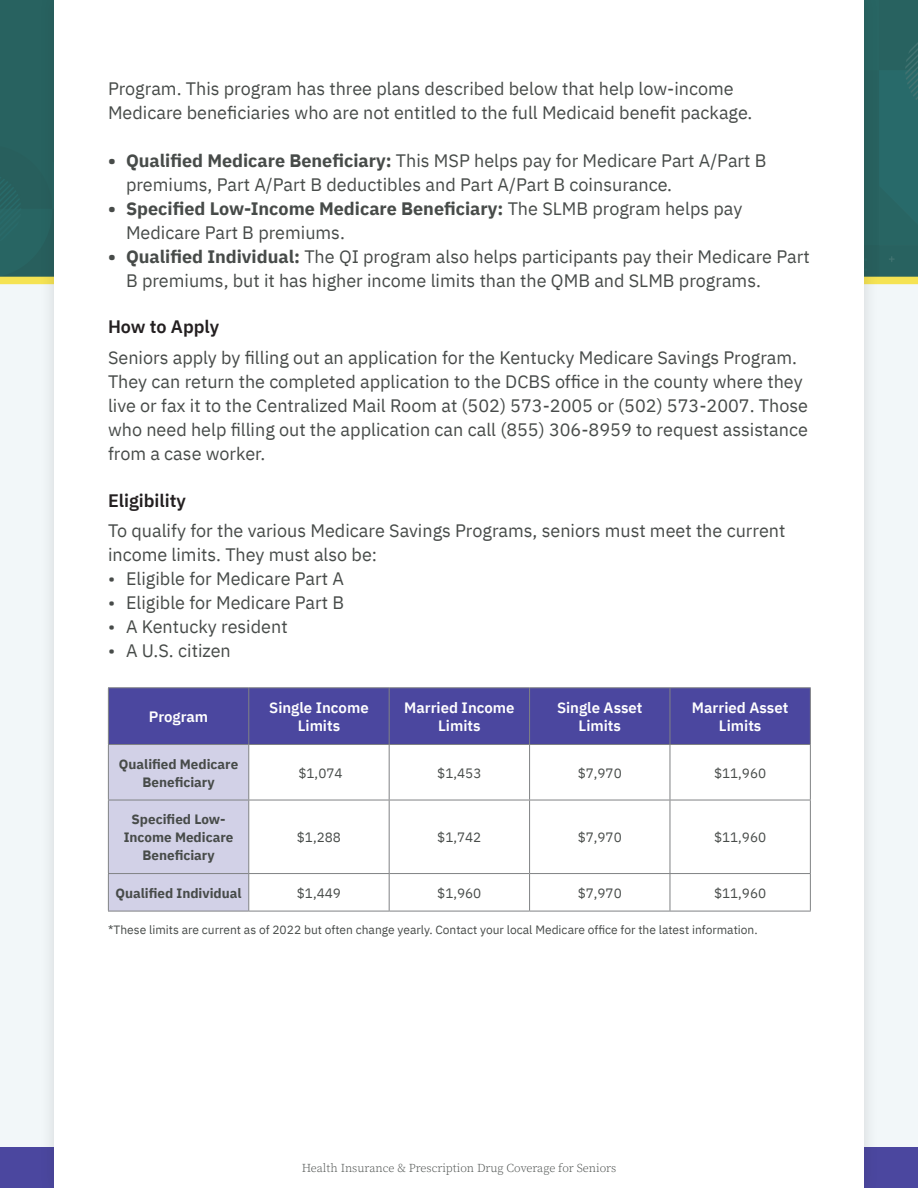
<style>
.page{position:relative;width:918px;height:1188px;background:#f2f7f9}
.page>*{position:absolute;margin:0;border:0;box-sizing:border-box;transform-origin:0 0}
.t1{font:18px/24px "IBM Plex Sans";color:#474b49}
.t2{font:600 18px "IBM Plex Sans";color:#231f20}
.t3{font:600 15px/18px "IBM Plex Sans";color:#fff;text-align:center}
.t4{font:700 13.5px/18px "IBM Plex Sans";color:#474b49;text-align:center}
.t5{font:13.5px "IBM Plex Sans";color:#474b49}
.t6{font:12px "IBM Plex Sans";color:#474b49}
.t7{font:300 12px "Source Serif Pro";color:#474b49}
.s1{font-weight:700}
</style>
<div class="page">
<div style="left:0;top:0;width:918px;height:280px;background:#2d6361"></div>
<div style="left:0;top:277px;width:918px;height:7px;background:#f5e353"></div>
<div style="left:0;top:1148px;width:918px;height:40px;background:#4b479f"></div>
<div style="left:39px;top:0;width:841px;height:1188px;background:#231f20;opacity:.15"></div>
<div style="left:54px;top:0;width:810px;height:1188px;background:#fff"></div>
<svg style="left:109px;top:688px;width:701px;height:223px"></svg>
<hr style="left:248px;top:688px;width:1px;height:56px;background:#808284">
<hr style="left:389px;top:688px;width:1px;height:56px;background:#808284">
<hr style="left:529px;top:688px;width:1px;height:56px;background:#808284">
<hr style="left:670px;top:688px;width:1px;height:56px;background:#808284">
<hr style="left:389px;top:745px;width:1px;height:55px;background:#808284">
<hr style="left:529px;top:745px;width:1px;height:55px;background:#808284">
<hr style="left:670px;top:745px;width:1px;height:55px;background:#808284">
<hr style="left:108px;top:800px;width:141px;height:1px;background:#808284">
<hr style="left:249px;top:800px;width:140px;height:1px;background:#808284">
<hr style="left:389px;top:800px;width:141px;height:1px;background:#808284">
<hr style="left:389px;top:800px;width:1px;height:73px;background:#808284">
<hr style="left:530px;top:800px;width:140px;height:1px;background:#808284">
<hr style="left:529px;top:800px;width:1px;height:73px;background:#808284">
<hr style="left:670px;top:800px;width:141px;height:1px;background:#808284">
<hr style="left:670px;top:800px;width:1px;height:73px;background:#808284">
<hr style="left:108px;top:873px;width:141px;height:1px;background:#808284">
<hr style="left:249px;top:873px;width:140px;height:1px;background:#808284">
<hr style="left:389px;top:873px;width:141px;height:1px;background:#808284">
<hr style="left:389px;top:874px;width:1px;height:37px;background:#808284">
<hr style="left:530px;top:873px;width:140px;height:1px;background:#808284">
<hr style="left:529px;top:874px;width:1px;height:37px;background:#808284">
<hr style="left:670px;top:873px;width:141px;height:1px;background:#808284">
<hr style="left:670px;top:874px;width:1px;height:37px;background:#808284">
<hr style="left:810px;top:745px;width:1px;height:55px;background:#808284">
<hr style="left:810px;top:800px;width:1px;height:73px;background:#808284">
<hr style="left:810px;top:874px;width:1px;height:37px;background:#808284">
<hr style="left:249px;top:911px;width:140px;height:1px;background:#808284">
<hr style="left:389px;top:911px;width:141px;height:1px;background:#808284">
<hr style="left:530px;top:911px;width:140px;height:1px;background:#808284">
<hr style="left:670px;top:911px;width:141px;height:1px;background:#808284">
<hr style="left:108px;top:687px;width:141px;height:1px;background:#808284">
<hr style="left:108px;top:688px;width:1px;height:56px;background:#808284">
<hr style="left:249px;top:687px;width:140px;height:1px;background:#808284">
<hr style="left:389px;top:687px;width:141px;height:1px;background:#808284">
<hr style="left:530px;top:687px;width:140px;height:1px;background:#808284">
<hr style="left:670px;top:687px;width:141px;height:1px;background:#808284">
<hr style="left:810px;top:688px;width:1px;height:56px;background:#808284">
<hr style="left:249px;top:744px;width:140px;height:1px;background:#808284">
<hr style="left:389px;top:744px;width:141px;height:1px;background:#808284">
<hr style="left:530px;top:744px;width:140px;height:1px;background:#808284">
<hr style="left:670px;top:744px;width:141px;height:1px;background:#808284">
<hr style="left:108px;top:744px;width:141px;height:1px;background:#808284">
<hr style="left:108px;top:745px;width:1px;height:55px;background:#808284">
<hr style="left:248px;top:745px;width:1px;height:55px;background:#808284">
<hr style="left:108px;top:800px;width:1px;height:73px;background:#808284">
<hr style="left:248px;top:800px;width:1px;height:73px;background:#808284">
<hr style="left:108px;top:874px;width:1px;height:37px;background:#808284">
<hr style="left:248px;top:874px;width:1px;height:37px;background:#808284">
<hr style="left:108px;top:911px;width:141px;height:1px;background:#808284">
<p class="t1" style="left:108px;top:75px;width:646px">Program. This program has three plans described below that help low-income<br>Medicare beneficiaries who are not entitled to the full Medicaid benefit package.</p>
<p class="t1" style="left:126px;top:147px;width:642px;text-indent:-18px"><span class="s1">• Qualified Medicare Beneficiary:</span> This MSP helps pay for Medicare Part A/Part B premiums, Part A/Part B deductibles and Part A/Part B coinsurance.</p>
<p class="t1" style="left:126px;top:195px;width:618px;text-indent:-18px"><span class="s1">• Specified Low-Income Medicare Beneficiary:</span> The SLMB program helps pay<br>Medicare Part B premiums.</p>
<p class="t1" style="left:126px;top:243px;width:685px;text-indent:-18px"><span class="s1">• Qualified Individual:</span> The QI program also helps participants pay their Medicare Part<br>B premiums, but it has higher income limits than the QMB and SLMB programs.</p>
<p class="t2" style="left:108px;top:313px;width:113px">How to Apply</p>
<p class="t1" style="left:108px;top:344px;width:702px">Seniors apply by filling out an application for the Kentucky Medicare Savings Program.<br>They can return the completed application to the DCBS office in the county where they live or fax it to the Centralized Mail Room at (502) 573-2005 or (502) 573-2007. Those who need help filling out the application can call (855) 306-8959 to request assistance from a case worker.</p>
<p class="t2" style="left:108px;top:486px;width:80px">Eligibility</p>
<p class="t1" style="left:108px;top:517px;width:679px">To qualify for the various Medicare Savings Programs, seniors must meet the current income limits. They must also be:</p>
<p class="t1" style="left:108px;top:565px;width:237px">• Eligible for Medicare Part A</p>
<p class="t1" style="left:108px;top:589px;width:238px">• Eligible for Medicare Part B</p>
<p class="t1" style="left:108px;top:613px;width:181px">• A Kentucky resident</p>
<p class="t1" style="left:108px;top:637px;width:124px">• A U.S. citizen</p>
<p class="t3" style="left:149px;top:706px;width:61px">Program</p>
<p class="t3" style="left:269px;top:697px;width:101px">Single Income<br>Limits</p>
<p class="t3" style="left:404px;top:697px;width:112px">Married Income<br>Limits</p>
<p class="t3" style="left:557px;top:697px;width:87px">Single Asset<br>Limits</p>
<p class="t3" style="left:692px;top:697px;width:98px">Married Asset<br>Limits</p>
<p class="t4" style="left:119px;top:754px;width:121px">Qualified Medicare<br>Beneficiary</p>
<p class="t5" style="left:298px;top:762px;width:46px">$1,074</p>
<p class="t5" style="left:437px;top:762px;width:46px">$1,453</p>
<p class="t5" style="left:578px;top:762px;width:46px">$7,970</p>
<p class="t5" style="left:714px;top:762px;width:54px">$11,960</p>
<p class="t4" style="left:124px;top:809px;width:111px">Specified Low-<br>Income Medicare<br>Beneficiary</p>
<p class="t5" style="left:297px;top:827px;width:46px">$1,288</p>
<p class="t5" style="left:437px;top:827px;width:46px">$1,742</p>
<p class="t5" style="left:578px;top:827px;width:46px">$7,970</p>
<p class="t5" style="left:714px;top:827px;width:54px">$11,960</p>
<p class="t4" style="left:115px;top:883px;width:128px">Qualified Individual</p>
<p class="t5" style="left:297px;top:882px;width:46px">$1,449</p>
<p class="t5" style="left:437px;top:882px;width:46px">$1,960</p>
<p class="t5" style="left:578px;top:882px;width:46px">$7,970</p>
<p class="t5" style="left:714px;top:882px;width:54px">$11,960</p>
<p class="t6" style="left:108px;top:921px;width:651px">*These limits are current as of 2022 but often change yearly. Contact your local Medicare office for the latest information.</p>
<p class="t7" style="left:302px;top:1160px;width:316px">Health Insurance &amp; Prescription Drug Coverage for Seniors</p>
</div>
